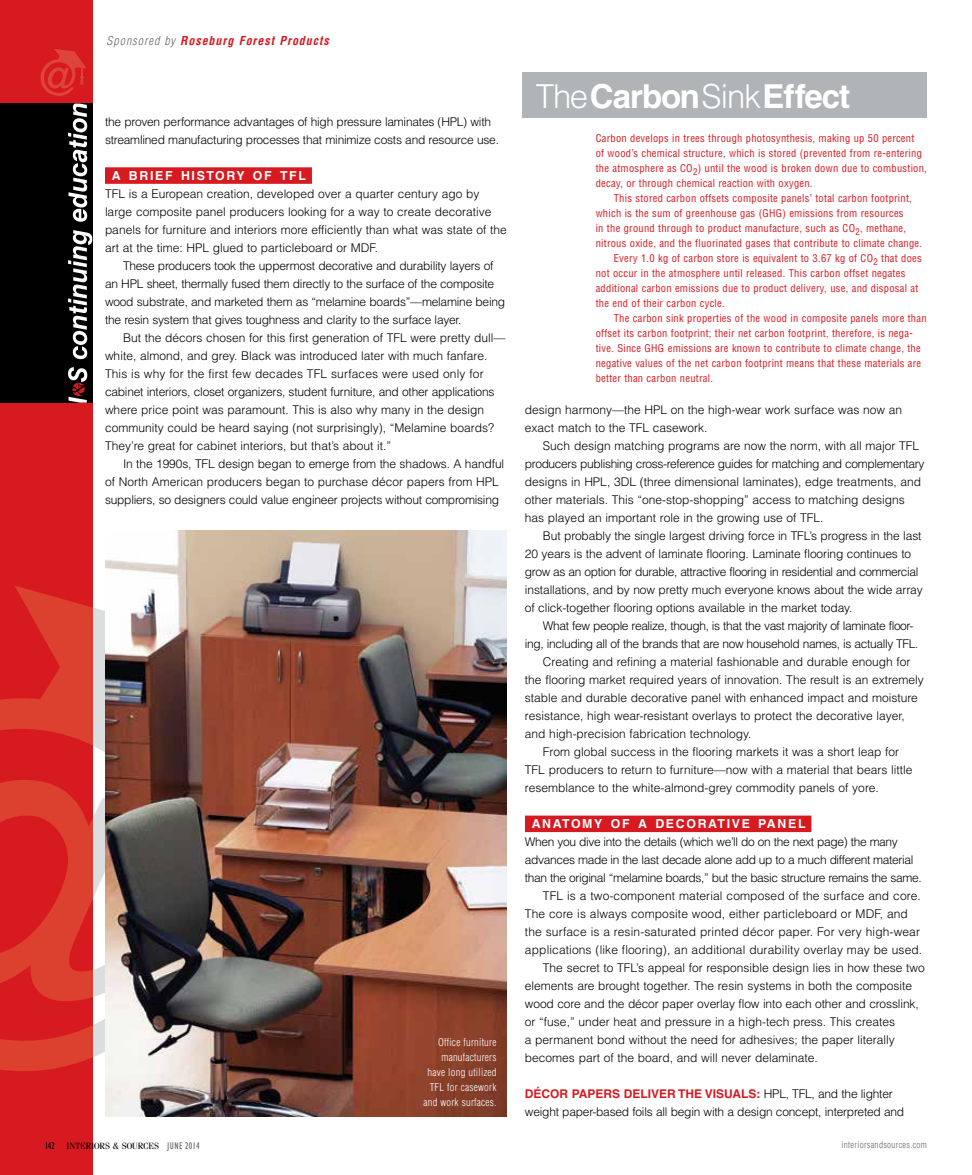
<style>
.page{position:relative;width:972px;height:1175px;background:#fff}
.page>*{position:absolute;margin:0;border:0;box-sizing:border-box;transform-origin:0 0}
.t1{font:700 33px "Helvetica LT Std";letter-spacing:-.03em;color:#fff}
.t2{font:700 12.3px "Helvetica LT Std";letter-spacing:.135em;color:#fff}
.t3{font:300 12px/18px "Helvetica LT Std";color:#000}
.t4{font:300 12px/18px "Helvetica LT Std";letter-spacing:-.02em;color:#000}
.t5{font:300 12px "Helvetica LT Std";letter-spacing:-.03em;color:#000}
.t6{font:italic 700 condensed 12px "Helvetica LT Std";letter-spacing:.08em;color:#d71920}
.t7{font:condensed 10.5px/15px "Helvetica LT Std";letter-spacing:.025em;color:#d71920}
.t8{font:300 condensed 10.5px/15px "Helvetica LT Std";letter-spacing:.025em;color:#fff;text-align:right}
.t9{font:9px "Fenice Std";color:#000}
.t10{font:300 condensed 9px "Helvetica LT Std";letter-spacing:.04em;color:#636466}
.s1{font-weight:300;color:#636466}
.s2{font-weight:300}
.s3{font-weight:700;color:#d71920}
.s4{font-family:"Humanist 521 BT";font-stretch:condensed;font-size:9.75px}
.s5{font-family:"Humanist 521 BT";font-stretch:condensed;font-size:9.75px;color:#636466}
</style>
<div class="page">
<div style="left:0;top:0;width:93px;height:1174px;background:#d71920"></div>
<svg style="left:41px;top:49px;width:45px;height:47px"></svg>
<svg style="left:0;top:586px;width:93px;height:485px"></svg>
<svg style="left:93px;top:608px;width:12px;height:449px;fill:#dcddde"></svg>
<div style="left:0;top:104px;width:93px;height:298px;background:#000"></div>
<svg style="left:68px;top:104px;width:24px;height:298px"></svg>
<div style="left:105px;top:167px;width:207px;height:17px;background:#d71920"></div>
<div style="left:525px;top:815px;width:286px;height:17px;background:#d71920"></div>
<div style="left:523px;top:72px;width:404px;height:45px;background:#b1b4b6"></div>
<img style="left:105px;top:530px;width:402px;height:586px">
<p class="t6" style="left:106px;top:33px;width:224px"><span class="s1">Sponsored by</span> Roseburg Forest Products</p>
<p class="t4" style="left:105px;top:113px;width:396px">the proven performance advantages of high pressure laminates (HPL) with streamlined manufacturing processes that minimize costs and resource use.</p>
<p class="t2" style="left:112px;top:168px;width:196px">A BRIEF HISTORY OF TFL</p>
<p class="t3" style="left:105px;top:185px;width:403px">TFL is a European creation, developed over a quarter century ago by large composite panel producers looking for a way to create decorative panels for furniture and interiors more efficiently than what was state of the art at the time: HPL glued to particleboard or MDF.</p>
<p class="t4" style="left:105px;top:257px;width:402px;text-indent:18px">These producers took the uppermost decorative and durability layers of an HPL sheet, thermally fused them directly to the surface of the composite wood substrate, and marketed them as “melamine boards”—melamine being the resin system that gives toughness and clarity to the surface layer.</p>
<p class="t3" style="left:105px;top:329px;width:402px;text-indent:18px">But the décors chosen for this first generation of TFL were pretty dull— white, almond, and grey. Black was introduced later with much fanfare.<br>This is why for the first few decades TFL surfaces were used only for cabinet interiors, closet organizers, student furniture, and other applications where price point was paramount. This is also why many in the design community could be heard saying (not surprisingly), “Melamine boards?<br>They’re great for cabinet interiors, but that’s about it.”</p>
<p class="t3" style="left:105px;top:455px;width:401px;text-indent:18px">In the 1990s, TFL design began to emerge from the shadows. A handful of North American producers began to purchase décor papers from HPL suppliers, so designers could value engineer projects without compromising</p>
<p class="t8" style="left:423px;top:1035px;width:75px">Office furniture manufacturers have long utilized<br>TFL for casework and work surfaces.</p>
<h1 class="t1" style="left:536px;top:76px;width:316px"><span class="s2">The</span>Carbon<span class="s2">Sink</span>Effect</h1>
<p class="t7" style="left:596px;top:131px;width:333px">Carbon develops in trees through photosynthesis, making up 50 percent<br>of wood’s chemical structure, which is stored (prevented from re-entering the atmosphere as CO<sub>2</sub>) until the wood is broken down due to combustion, decay, or through chemical reaction with oxygen.</p>
<p class="t7" style="left:614px;top:191px;width:300px">This stored carbon offsets composite panels’ total carbon footprint,</p>
<p class="t7" style="left:596px;top:206px;width:309px">which is the sum of greenhouse gas (GHG) emissions from resources</p>
<p class="t7" style="left:596px;top:221px;width:312px">in the ground through to product manufacture, such as CO<sub>2</sub>, methane,</p>
<p class="t7" style="left:596px;top:236px;width:328px">nitrous oxide, and the fluorinated gases that contribute to climate change.</p>
<p class="t7" style="left:614px;top:251px;width:310px">Every 1.0 kg of carbon store is equivalent to 3.67 kg of CO<sub>2</sub> that does</p>
<p class="t7" style="left:596px;top:266px;width:311px">not occur in the atmosphere until released. This carbon offset negates</p>
<p class="t7" style="left:596px;top:281px;width:324px">additional carbon emissions due to product delivery, use, and disposal at</p>
<p class="t7" style="left:596px;top:296px;width:131px">the end of their carbon cycle.</p>
<p class="t7" style="left:614px;top:311px;width:314px">The carbon sink properties of the wood in composite panels more than</p>
<p class="t7" style="left:596px;top:326px;width:319px">offset its carbon footprint; their net carbon footprint, therefore, is nega-</p>
<p class="t7" style="left:596px;top:341px;width:327px">tive. Since GHG emissions are known to contribute to climate change, the</p>
<p class="t7" style="left:596px;top:356px;width:327px">negative values of the net carbon footprint means that these materials are</p>
<p class="t7" style="left:596px;top:371px;width:119px">better than carbon neutral.</p>
<p class="t3" style="left:525px;top:401px;width:379px">design harmony—the HPL on the high-wear work surface was now an exact match to the TFL casework.</p>
<p class="t3" style="left:525px;top:437px;width:401px;text-indent:18px">Such design matching programs are now the norm, with all major TFL producers publishing cross-reference guides for matching and complementary designs in HPL, 3DL (three dimensional laminates), edge treatments, and other materials. This “one-stop-shopping” access to matching designs has played an important role in the growing use of TFL.</p>
<p class="t3" style="left:525px;top:527px;width:399px;text-indent:18px">But probably the single largest driving force in TFL’s progress in the last 20 years is the advent of laminate flooring. Laminate flooring continues to grow as an option for durable, attractive flooring in residential and commercial installations, and by now pretty much everyone knows about the wide array of click-together flooring options available in the market today.</p>
<p class="t5" style="left:543px;top:618px;width:372px">What few people realize, though, is that the vast majority of laminate floor-</p>
<p class="t5" style="left:525px;top:636px;width:395px">ing, including all of the brands that are now household names, is actually TFL.</p>
<p class="t3" style="left:543px;top:653px;width:369px">Creating and refining a material fashionable and durable enough for</p>
<p class="t3" style="left:525px;top:671px;width:400px">the flooring market required years of innovation. The result is an extremely</p>
<p class="t3" style="left:525px;top:689px;width:394px">stable and durable decorative panel with enhanced impact and moisture</p>
<p class="t3" style="left:525px;top:707px;width:381px">resistance, high wear-resistant overlays to protect the decorative layer,</p>
<p class="t3" style="left:525px;top:725px;width:228px">and high-precision fabrication technology.</p>
<p class="t3" style="left:543px;top:743px;width:358px">From global success in the flooring markets it was a short leap for</p>
<p class="t3" style="left:525px;top:761px;width:389px">TFL producers to return to furniture—now with a material that bears little</p>
<p class="t3" style="left:525px;top:779px;width:355px">resemblance to the white-almond-grey commodity panels of yore.</p>
<p class="t2" style="left:532px;top:816px;width:275px">ANATOMY OF A DECORATIVE PANEL</p>
<p class="t5" style="left:525px;top:834px;width:374px">When you dive into the details (which we’ll do on the next page) the many</p>
<p class="t5" style="left:525px;top:852px;width:390px">advances made in the last decade alone add up to a much different material</p>
<p class="t5" style="left:525px;top:870px;width:398px">than the original “melamine boards,” but the basic structure remains the same.</p>
<p class="t3" style="left:543px;top:887px;width:379px">TFL is a two-component material composed of the surface and core.</p>
<p class="t3" style="left:525px;top:905px;width:384px">The core is always composite wood, either particleboard or MDF, and</p>
<p class="t3" style="left:525px;top:923px;width:397px">the surface is a resin-saturated printed décor paper. For very high-wear</p>
<p class="t3" style="left:525px;top:941px;width:399px">applications (like flooring), an additional durability overlay may be used.</p>
<p class="t3" style="left:543px;top:959px;width:383px">The secret to TFL’s appeal for responsible design lies in how these two</p>
<p class="t3" style="left:525px;top:977px;width:389px">elements are brought together. The resin systems in both the composite</p>
<p class="t3" style="left:525px;top:995px;width:395px">wood core and the décor paper overlay flow into each other and crosslink,</p>
<p class="t3" style="left:525px;top:1013px;width:372px">or “fuse,” under heat and pressure in a high-tech press. This creates</p>
<p class="t3" style="left:525px;top:1031px;width:371px">a permanent bond without the need for adhesives; the paper literally</p>
<p class="t3" style="left:525px;top:1049px;width:294px">becomes part of the board, and will never delaminate.</p>
<p class="t4" style="left:525px;top:1085px;width:381px"><span class="s3">DÉCOR PAPERS DELIVER THE VISUALS:</span> HPL, TFL, and the lighter weight paper-based foils all begin with a design concept, interpreted and</p>
<p class="t9" style="left:45px;top:1140px;width:156px"><span class="s4">142</span> INTERIORS &amp; SOURCES <span class="s5">JUNE 2014</span></p>
<p class="t10" style="left:842px;top:1139px;width:87px">interiorsandsources.com</p>
</div>
